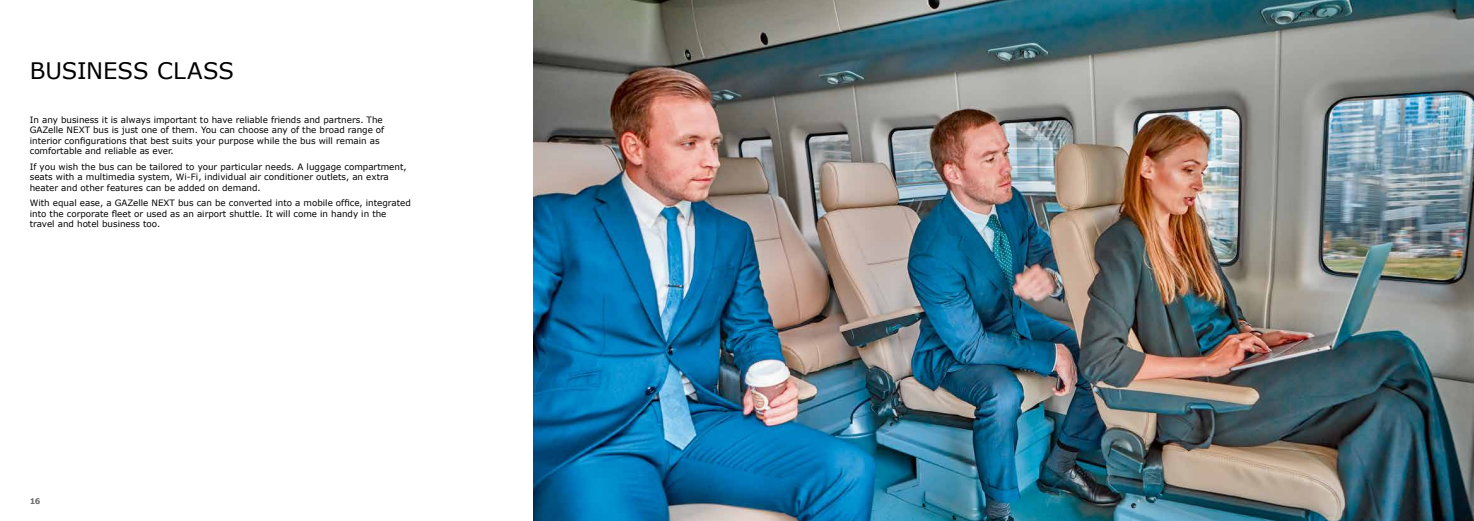
<style>
.page{position:relative;width:1474px;height:521px;background:#fff}
.page>*{position:absolute;margin:0;border:0;box-sizing:border-box;transform-origin:0 0}
.t1{font:22.75px "Verdana";letter-spacing:-.005em;color:#000}
.t2{font:8.75px/10.5px "Verdana";color:#000}
.t3{font:700 7.88px "Verdana";color:#6e6e6e}
</style>
<div class="page">
<img style="left:534px;top:0;width:939px;height:521px">
<h1 class="t1" style="left:30px;top:56px;width:206px">BUSINESS CLASS</h1>
<p class="t2" style="left:30px;top:114px;width:356px">In any business it is always important to have reliable friends and partners. The GAZelle NEXT bus is just one of them. You can choose any of the broad range of interior configurations that best suits your purpose while the bus will remain as comfortable and reliable as ever.</p>
<p class="t2" style="left:30px;top:161px;width:378px">If you wish the bus can be tailored to your particular needs. A luggage compartment, seats with a multimedia system, Wi-Fi, individual air conditioner outlets, an extra heater and other features can be added on demand.</p>
<p class="t2" style="left:30px;top:198px;width:382px">With equal ease, a GAZelle NEXT bus can be converted into a mobile office, integrated into the corporate fleet or used as an airport shuttle. It will come in handy in the travel and hotel business too.</p>
<p class="t3" style="left:30px;top:496px;width:12px">16</p>
</div>
